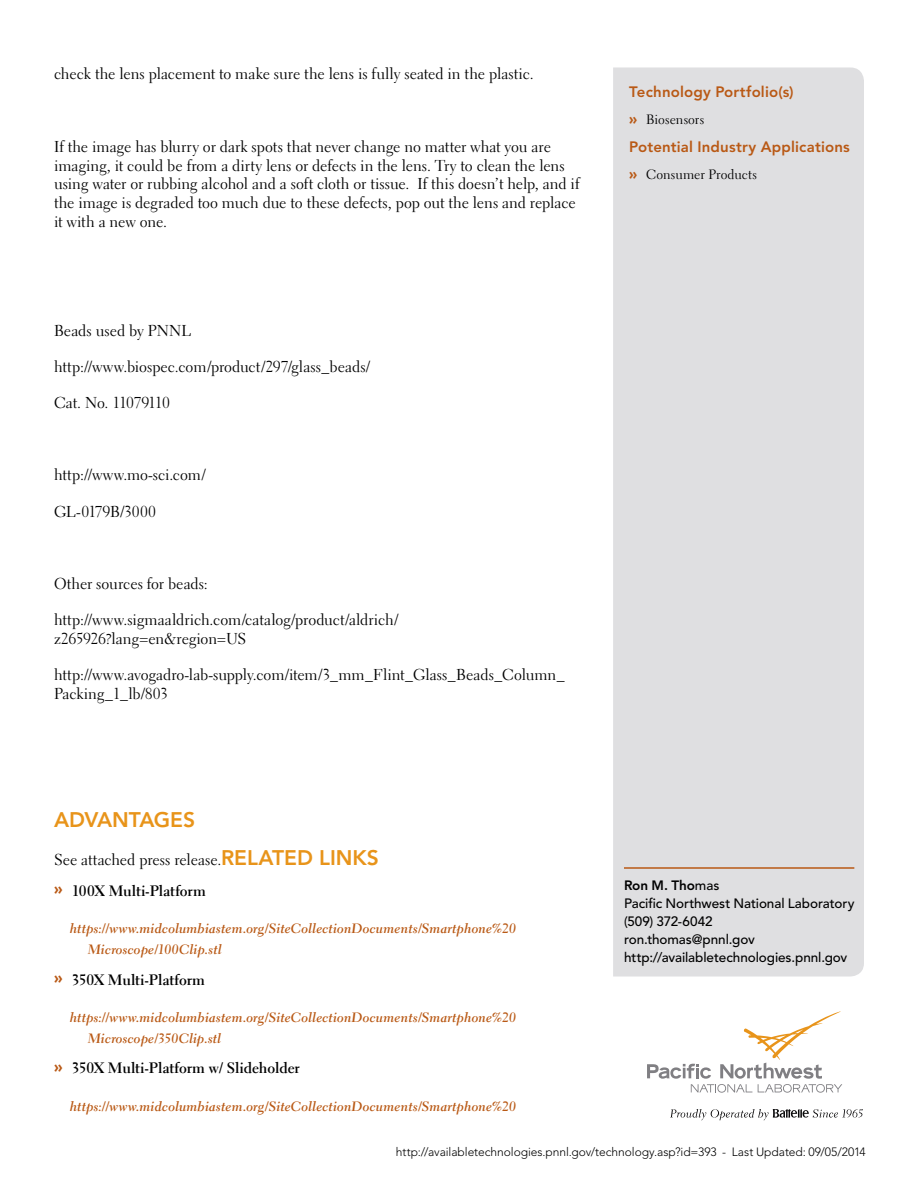
<style>
.page{position:relative;width:918px;height:1188px;background:#fff}
.page>*{position:absolute;margin:0;border:0;box-sizing:border-box;transform-origin:0 0}
.t1{font:800 21px "Avenir LT Std";letter-spacing:-.005em;color:#e8941a}
.t2{font:15.75px/18.9px "Electra LT Std";letter-spacing:-.005em;color:#000}
.t3{font:15.75px "Electra LT Std";letter-spacing:-.035em;color:#000}
.t4{font:700 15px "Electra LT Std";letter-spacing:-.005em;color:#000}
.t5{font:800 15px "Avenir LT Std";letter-spacing:.01em;color:#b95915}
.t6{font:13.5px/21px "Electra LT Std Bold Cursive";letter-spacing:.01em;color:#b95915}
.t7{font:500 13.5px/18px "Avenir LT Std";letter-spacing:-.005em;color:#000}
.t8{font:13.5px "Electra LT Std";letter-spacing:.005em;color:#000}
.t9{font:300 12px "Avenir LT Std";letter-spacing:-.005em;color:#000}
.s1{font-family:"Avenir LT Std";font-weight:800;font-size:21px;color:#e8941a}
.s2{font-family:"Avenir LT Std";font-weight:900;font-size:15.75px;color:#b95915}
.s3{font-family:"Avenir LT Std";font-weight:900;font-size:15px;color:#b95915}
.s4{font-weight:800}
</style>
<div class="page">
<svg style="left:647px;top:1011px;width:195px;height:82px"></svg>
<svg style="left:670px;top:1109px;width:193px;height:11px"></svg>
<div style="left:613px;top:68px;width:251px;height:908px;background:#dfdfe1"></div>
<hr style="left:624px;top:867px;width:230px;height:2px;background:#b95915">
<p class="t2" style="left:54px;top:64px;width:481px">check the lens placement to make sure the lens is fully seated in the plastic.</p>
<p class="t2" style="left:54px;top:137px;width:527px">If the image has blurry or dark spots that never change no matter what you are imaging, it could be from a dirty lens or defects in the lens. Try to clean the lens using water or rubbing alcohol and a soft cloth or tissue. If this doesn’t help, and if the image is degraded too much due to these defects, pop out the lens and replace it with a new one.</p>
<p class="t2" style="left:54px;top:321px;width:139px">Beads used by PNNL</p>
<p class="t2" style="left:54px;top:357px;width:317px">http://www.biospec.com/product/297/glass_beads/</p>
<p class="t3" style="left:54px;top:393px;width:117px">Cat. No. 11079110</p>
<p class="t2" style="left:54px;top:466px;width:153px">http://www.mo-sci.com/</p>
<p class="t2" style="left:54px;top:502px;width:104px">GL-0179B/3000</p>
<p class="t2" style="left:54px;top:574px;width:155px">Other sources for beads:</p>
<p class="t2" style="left:54px;top:610px;width:346px">http://www.sigmaaldrich.com/catalog/product/aldrich/ z265926?lang=en&amp;region=US</p>
<p class="t2" style="left:54px;top:665px;width:512px">http://www.avogadro-lab-supply.com/item/3_mm_Flint_Glass_Beads_Column_<br>Packing_1_lb/803</p>
<h1 class="t1" style="left:54px;top:807px;width:59px">Advanta</h1>
<h1 class="t1" style="left:154px;top:807px;width:40px">ges</h1>
<p class="t2" style="left:54px;top:850px;width:324px">See attached press release.<span class="s1">Related Lin ks</span></p>
<p class="t4" style="left:54px;top:881px;width:153px"><span class="s2">»</span> 100X Multi-Platform</p>
<p class="t6" style="left:88px;top:918px;width:430px;text-indent:-18px">https://www.midcolumbiastem.org/SiteCollectionDocuments/Smartphone%20<br>Microscope/100Clip.stl</p>
<p class="t4" style="left:54px;top:970px;width:153px"><span class="s2">»</span> 350X Multi-Platform</p>
<p class="t6" style="left:88px;top:1007px;width:430px;text-indent:-18px">https://www.midcolumbiastem.org/SiteCollectionDocuments/Smartphone%20<br>Microscope/350Clip.stl</p>
<p class="t4" style="left:54px;top:1059px;width:247px"><span class="s2">»</span> 350X Multi-Platform w/ Slideholder</p>
<p class="t6" style="left:70px;top:1096px;width:448px">https://www.midcolumbiastem.org/SiteCollectionDocuments/Smartphone%20</p>
<p class="t5" style="left:629px;top:83px;width:166px">Technology Portfolio(s)</p>
<p class="t8" style="left:629px;top:111px;width:76px"><span class="s3">»</span> Biosensors</p>
<p class="t5" style="left:629px;top:138px;width:222px">Potential Industry Applications</p>
<p class="t8" style="left:629px;top:166px;width:129px"><span class="s3">»</span> Consumer Products</p>
<p class="t7" style="left:624px;top:877px;width:232px"><span class="s4">Ron M. Tho</span>mas<br>Pacific Northwest National Laboratory (509) 372-6042<br>ron.thomas@pnnl.gov http://availabletechnologies.pnnl.gov</p>
<p class="t9" style="left:396px;top:1145px;width:472px">http://availabletechnologies.pnnl.gov/technology.asp?id=393 - Last Updated: 09/05/2014</p>
</div>
